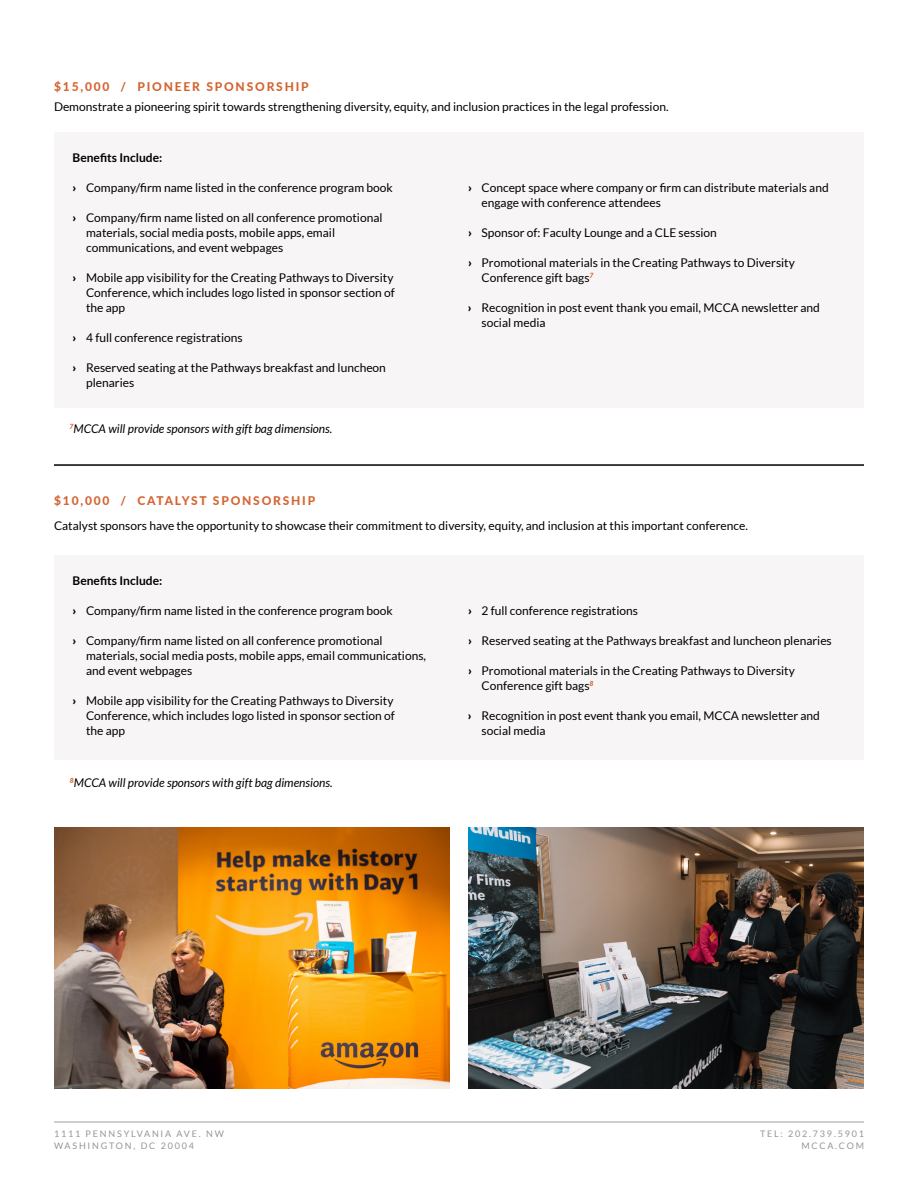
<style>
.page{position:relative;width:918px;height:1188px;background:#fff}
.page>*{position:absolute;margin:0;border:0;box-sizing:border-box;transform-origin:0 0}
.t1{font:12px/15px "Lato";color:#000}
.t2{font:italic 12px "Lato";color:#000}
.t3{font:800 12px "Lato";letter-spacing:.15em;color:#d56431}
.t4{font:700 12px "Lato";color:#000}
.t5{font:9px/12px "Lato";letter-spacing:.2em;color:#939598}
.s1{font-weight:900}
</style>
<div class="page">
<hr style="left:54px;top:1121px;width:810px;height:2px;background:#bcbec0">
<div style="left:54px;top:133px;width:810px;height:275px;background:#f7f5f5"></div>
<hr style="left:54px;top:464px;width:810px;height:2px;background:#000">
<div style="left:54px;top:556px;width:810px;height:204px;background:#f7f5f5"></div>
<img style="left:468px;top:828px;width:396px;height:260px">
<img style="left:54px;top:828px;width:396px;height:260px">
<p class="t3" style="left:54px;top:77px;width:256px">$15,000 / PIONEER SPONSORSHIP</p>
<p class="t1" style="left:54px;top:99px;width:616px">Demonstrate a pioneering spirit towards strengthening diversity, equity, and inclusion practices in the legal profession.</p>
<p class="t4" style="left:73px;top:151px;width:91px">Benefits Include:</p>
<p class="t1" style="left:73px;top:180px;width:322px"><span class="s1">›</span> Company/firm name listed in the conference program book</p>
<p class="t1" style="left:86px;top:210px;width:298px;text-indent:-14px"><span class="s1">›</span> Company/firm name listed on all conference promotional materials, social media posts, mobile apps, email communications, and event webpages</p>
<p class="t1" style="left:86px;top:270px;width:310px;text-indent:-14px"><span class="s1">›</span> Mobile app visibility for the Creating Pathways to Diversity<br>Conference, which includes logo listed in sponsor section of the app</p>
<p class="t1" style="left:73px;top:330px;width:172px"><span class="s1">›</span> 4 full conference registrations</p>
<p class="t1" style="left:86px;top:360px;width:301px;text-indent:-14px"><span class="s1">›</span> Reserved seating at the Pathways breakfast and luncheon plenaries</p>
<p class="t1" style="left:482px;top:180px;width:349px;text-indent:-14px"><span class="s1">›</span> Concept space where company or firm can distribute materials and engage with conference attendees</p>
<p class="t1" style="left:468px;top:225px;width:250px"><span class="s1">›</span> Sponsor of: Faculty Lounge and a CLE session</p>
<p class="t1" style="left:482px;top:255px;width:315px;text-indent:-14px"><span class="s1">›</span> Promotional materials in the Creating Pathways to Diversity<br>Conference gift bags<sup>7</sup></p>
<p class="t1" style="left:481px;top:300px;width:340px;text-indent:-14px"><span class="s1">›</span> Recognition in post event thank you email, MCCA newsletter and social media</p>
<p class="t2" style="left:70px;top:422px;width:264px"><sup>7</sup>MCCA will provide sponsors with gift bag dimensions.</p>
<p class="t3" style="left:54px;top:492px;width:263px">$10,000 / CATALYST SPONSORSHIP</p>
<p class="t1" style="left:54px;top:518px;width:695px">Catalyst sponsors have the opportunity to showcase their commitment to diversity, equity, and inclusion at this important conference.</p>
<p class="t4" style="left:73px;top:574px;width:91px">Benefits Include:</p>
<p class="t1" style="left:73px;top:603px;width:322px"><span class="s1">›</span> Company/firm name listed in the conference program book</p>
<p class="t1" style="left:86px;top:633px;width:342px;text-indent:-14px"><span class="s1">›</span> Company/firm name listed on all conference promotional materials, social media posts, mobile apps, email communications, and event webpages</p>
<p class="t1" style="left:86px;top:693px;width:310px;text-indent:-14px"><span class="s1">›</span> Mobile app visibility for the Creating Pathways to Diversity<br>Conference, which includes logo listed in sponsor section of the app</p>
<p class="t2" style="left:70px;top:776px;width:264px"><sup>8</sup>MCCA will provide sponsors with gift bag dimensions.</p>
<p class="t1" style="left:468px;top:603px;width:172px"><span class="s1">›</span> 2 full conference registrations</p>
<p class="t1" style="left:468px;top:633px;width:365px"><span class="s1">›</span> Reserved seating at the Pathways breakfast and luncheon plenaries</p>
<p class="t1" style="left:482px;top:663px;width:315px;text-indent:-14px"><span class="s1">›</span> Promotional materials in the Creating Pathways to Diversity<br>Conference gift bags<sup>8</sup></p>
<p class="t1" style="left:481px;top:708px;width:340px;text-indent:-14px"><span class="s1">›</span> Recognition in post event thank you email, MCCA newsletter and social media</p>
<p class="t5" style="left:54px;top:1127px;width:171px">1111 PENNSYLVANIA AVE. NW<br>WASHINGTON, DC 20004</p>
<p class="t5" style="left:760px;top:1127px;width:105px;text-align:right">TEL: 202.739.5901<br>MCCA.COM</p>
</div>
